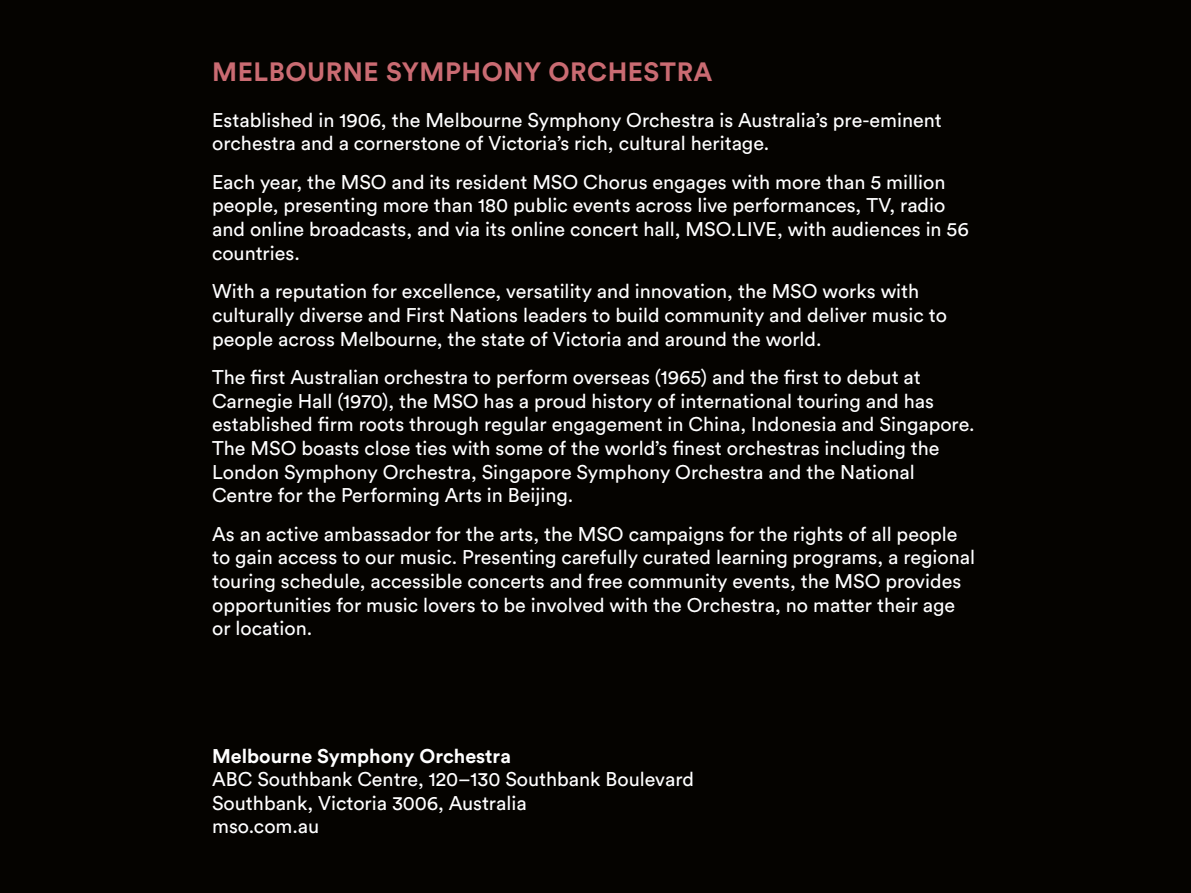
<style>
.page{position:relative;width:1191px;height:893px;background:#050300}
.page>*{position:absolute;margin:0;border:0;box-sizing:border-box;transform-origin:0 0}
.t1{font:700 26.25px "Circular Pro";letter-spacing:.02em;color:#ca6b72}
.t2{font:19.65px/23.7px "Circular Pro";color:#fff}
.t3{font:700 19.65px "Circular Pro";color:#fff}
</style>
<div class="page">
<h1 class="t1" style="left:212px;top:53px;width:502px">MELBOURNE SYMPHONY ORCHESTRA</h1>
<p class="t2" style="left:212px;top:107px;width:731px">Established in 1906, the Melbourne Symphony Orchestra is Australia’s pre-eminent orchestra and a cornerstone of Victoria’s rich, cultural heritage.</p>
<p class="t2" style="left:212px;top:169px;width:758px">Each year, the MSO and its resident MSO Chorus engages with more than 5 million people, presenting more than 180 public events across live performances, TV, radio and online broadcasts, and via its online concert hall, MSO.LIVE, with audiences in 56 countries.</p>
<p class="t2" style="left:212px;top:279px;width:736px">With a reputation for excellence, versatility and innovation, the MSO works with culturally diverse and First Nations leaders to build community and deliver music to people across Melbourne, the state of Victoria and around the world.</p>
<p class="t2" style="left:212px;top:364px;width:764px">The first Australian orchestra to perform overseas (1965) and the first to debut at Carnegie Hall (1970), the MSO has a proud history of international touring and has established firm roots through regular engagement in China, Indonesia and Singapore.<br>The MSO boasts close ties with some of the world’s finest orchestras including the London Symphony Orchestra, Singapore Symphony Orchestra and the National Centre for the Performing Arts in Beijing.</p>
<p class="t2" style="left:212px;top:521px;width:764px">As an active ambassador for the arts, the MSO campaigns for the rights of all people to gain access to our music. Presenting carefully curated learning programs, a regional touring schedule, accessible concerts and free community events, the MSO provides opportunities for music lovers to be involved with the Orchestra, no matter their age or location.</p>
<p class="t3" style="left:212px;top:742px;width:300px">Melbourne Symphony Orchestra</p>
<p class="t2" style="left:212px;top:767px;width:483px">ABC Southbank Centre, 120–130 Southbank Boulevard<br>Southbank, Victoria 3006, Australia<br>mso.com.au</p>
</div>
